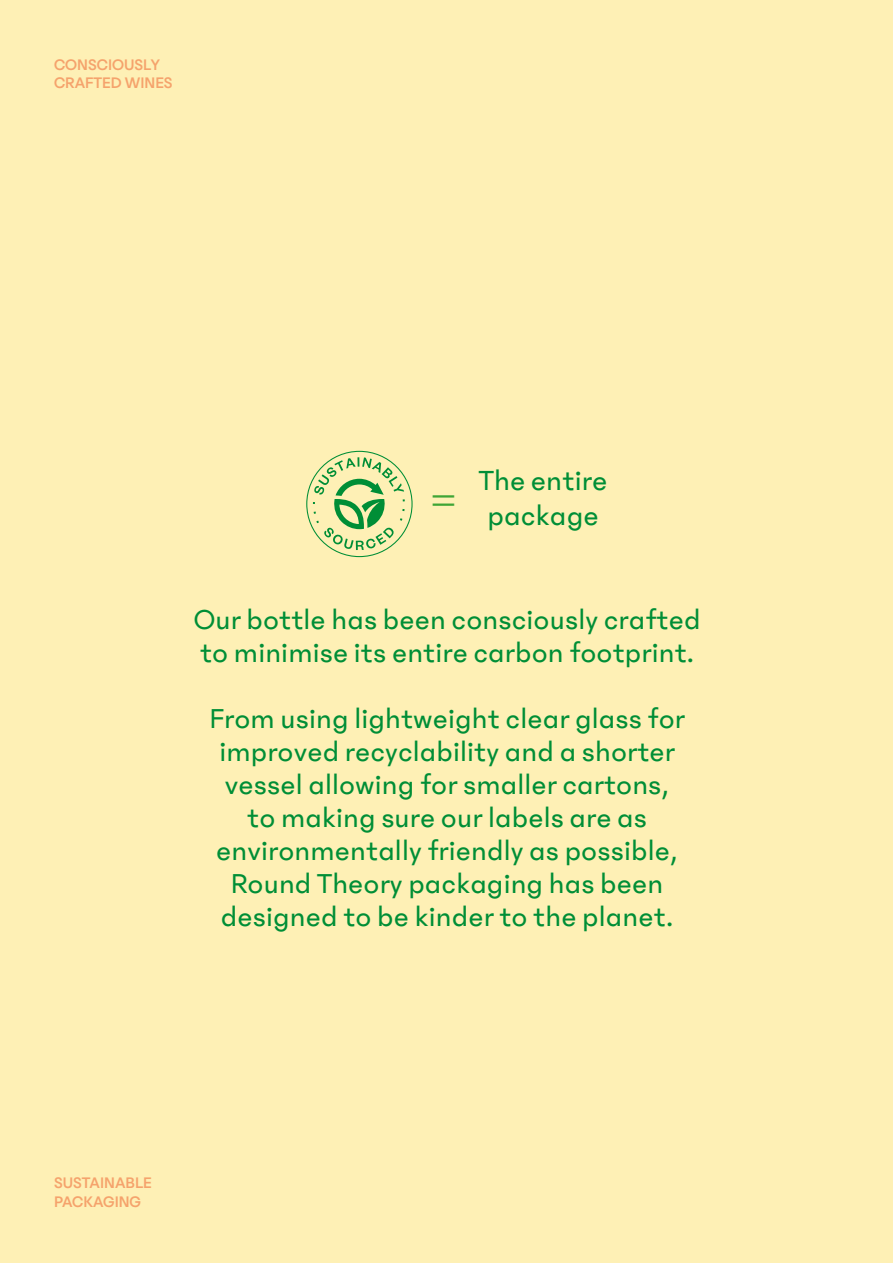
<style>
.page{position:relative;width:893px;height:1263px;background:#fef0b5}
.page>*{position:absolute;margin:0;border:0;box-sizing:border-box;transform-origin:0 0}
.t1{font:30.3px/34.3px "Phantom Sans 0.7";letter-spacing:.005em;color:#008e36;text-align:right}
.t2{font:30px/33px "Phantom Sans 0.7";letter-spacing:.005em;color:#008e36}
.t3{font:500 16.8px/18.3px "Phantom Sans 0.7";color:#f5a36c}
</style>
<div class="page">
<svg style="left:306px;top:451px;width:107px;height:106px"></svg>
<p class="t3" style="left:54px;top:55px;width:120px">CONSCIOUSLY<br>CRAFTED WINES</p>
<p class="t1" style="left:431px;top:463px;width:178px">The entire<br><sup>=</sup> package</p>
<p class="t2" style="left:194px;top:603px;width:508px">Our bottle has been consciously crafted to minimise its entire carbon footprint.</p>
<p class="t2" style="left:209px;top:702px;width:477px;text-align:center">From using lightweight clear glass for improved recyclability and a shorter vessel allowing for smaller cartons, to making sure our labels are as environmentally friendly as possible, Round Theory packaging has been designed to be kinder to the planet.</p>
<p class="t3" style="left:54px;top:1174px;width:99px">SUSTAINABLE<br>PACKAGING</p>
</div>
